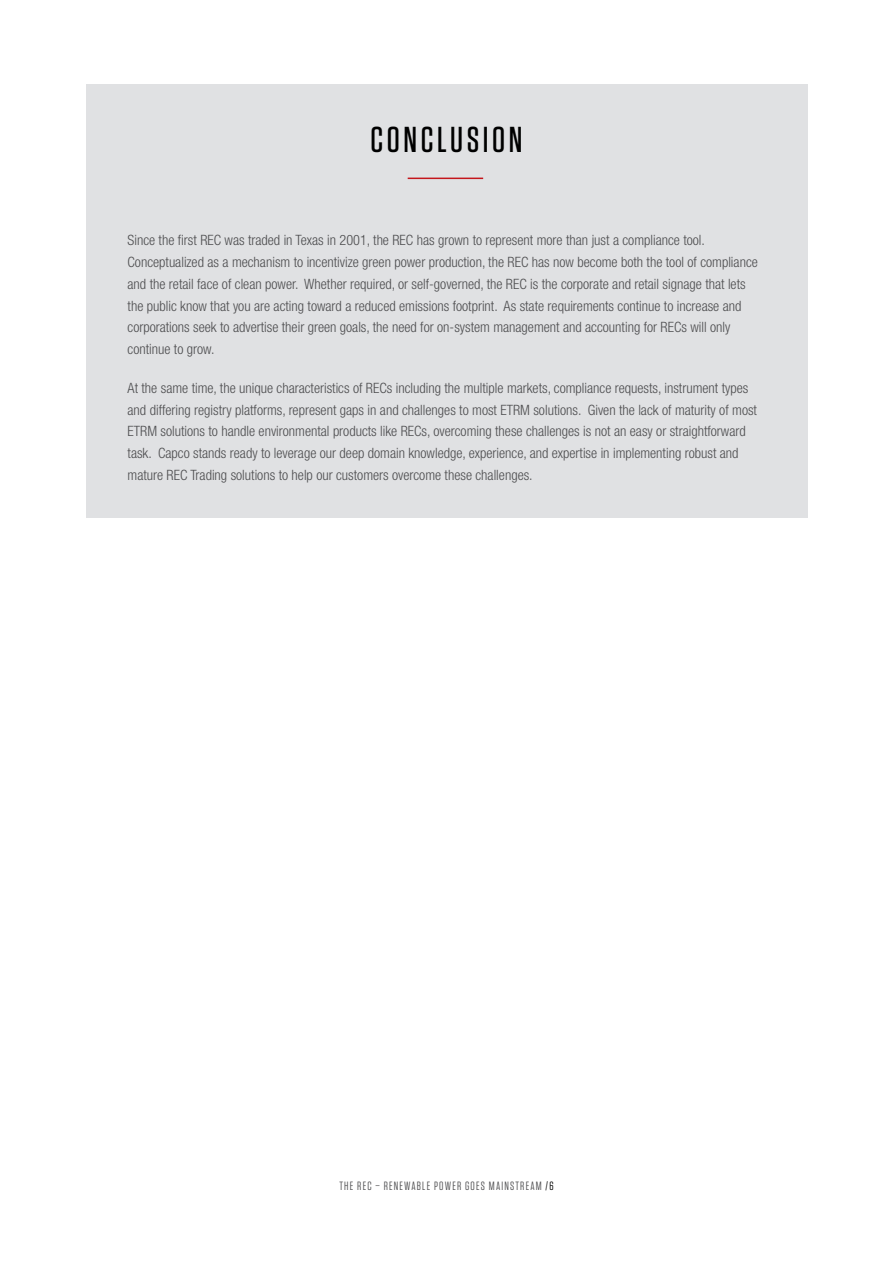
<style>
.page{position:relative;width:893px;height:1263px;background:#fff}
.page>*{position:absolute;margin:0;border:0;box-sizing:border-box;transform-origin:0 0}
.t1{font:500 36px "Tungsten";letter-spacing:.1em;color:#000}
.t2{font:300 condensed 14.25px/21.8px "Helvetica Neue LT Std";color:#4d4d4f}
.t3{font:12px "Tungsten";letter-spacing:.1em;color:#4d4d4f}
.s1{color:#000}
</style>
<div class="page">
<div style="left:86px;top:84px;width:721px;height:433px;background:#e0e1e3"></div>
<hr style="left:408px;top:178px;width:75px;height:1px;background:#c4161c">
<h1 class="t1" style="left:371px;top:121px;width:153px">CONCLUSION</h1>
<p class="t2" style="left:128px;top:229px;width:632px">Since the first REC was traded in Texas in 2001, the REC has grown to represent more than just a compliance tool.<br>Conceptualized as a mechanism to incentivize green power production, the REC has now become both the tool of compliance and the retail face of clean power. Whether required, or self-governed, the REC is the corporate and retail signage that lets the public know that you are acting toward a reduced emissions footprint. As state requirements continue to increase and corporations seek to advertise their green goals, the need for on-system management and accounting for RECs will only continue to grow.</p>
<p class="t2" style="left:128px;top:377px;width:631px">At the same time, the unique characteristics of RECs including the multiple markets, compliance requests, instrument types and differing registry platforms, represent gaps in and challenges to most ETRM solutions. Given the lack of maturity of most ETRM solutions to handle environmental products like RECs, overcoming these challenges is not an easy or straightforward task. Capco stands ready to leverage our deep domain knowledge, experience, and expertise in implementing robust and mature REC Trading solutions to help our customers overcome these challenges.</p>
<p class="t3" style="left:339px;top:1179px;width:216px">THE REC – RENEWABLE POWER GOES MAINSTREAM <span class="s1">/6</span></p>
</div>
